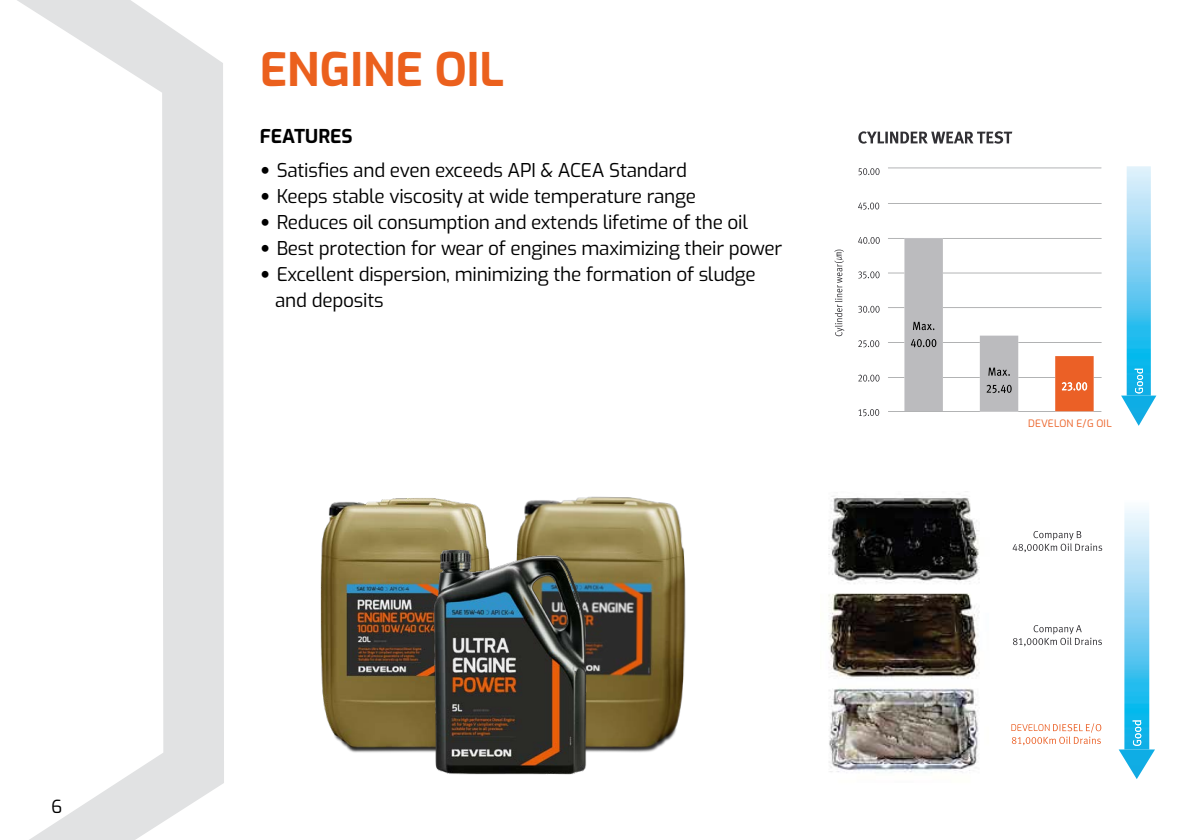
<style>
.page{position:relative;width:1191px;height:840px;background:#fff}
.page>*{position:absolute;margin:0;border:0;box-sizing:border-box;transform-origin:0 0}
.t1{font:700 46px "Exo";color:#eb601d}
.t2{font:19px/26px "Exo";letter-spacing:-.015em;color:#000}
.t3{font:700 19px "Exo";color:#000}
.t4{font:18px "Exo";color:#000}
.t5{font:10.4px "Exo";letter-spacing:.01em;color:#eb6126}
.t6{font:10.2px "Exo";letter-spacing:.01em;color:#eb6126}
.s1{font-family:"Avenir"}
</style>
<div class="page">
<img style="left:888px;top:411px;width:213px;height:1px">
<img style="left:888px;top:168px;width:15px;height:1px">
<img style="left:888px;top:272px;width:15px;height:1px">
<img style="left:888px;top:203px;width:15px;height:1px">
<img style="left:888px;top:377px;width:213px;height:1px">
<img style="left:888px;top:238px;width:15px;height:1px">
<div style="left:904px;top:301px;width:39px;height:110px;background:#bbbbbe"></div>
<div style="left:979px;top:335px;width:39px;height:76px;background:#bbbbbe"></div>
<div style="left:1055px;top:356px;width:38px;height:55px;background:#eb6026"></div>
<svg style="left:834px;top:249px;width:10px;height:87px"></svg>
<svg style="left:903px;top:166px;width:248px;height:135px"></svg>
<img style="left:918px;top:327px;width:17px;height:12px">
<img style="left:913px;top:321px;width:21px;height:9px">
<img style="left:911px;top:339px;width:25px;height:8px">
<img style="left:988px;top:367px;width:22px;height:9px">
<img style="left:986px;top:384px;width:25px;height:9px">
<img style="left:1061px;top:382px;width:26px;height:8px">
<img style="left:1126px;top:166px;width:24px;height:229px">
<img style="left:1121px;top:395px;width:35px;height:30px">
<img style="left:1134px;top:368px;width:9px;height:25px">
<svg style="left:858px;top:168px;width:21px;height:7px"></svg>
<svg style="left:858px;top:237px;width:21px;height:7px"></svg>
<svg style="left:858px;top:374px;width:21px;height:7px"></svg>
<svg style="left:858px;top:202px;width:21px;height:7px"></svg>
<svg style="left:858px;top:305px;width:21px;height:8px"></svg>
<svg style="left:858px;top:340px;width:21px;height:7px"></svg>
<svg style="left:858px;top:409px;width:21px;height:7px"></svg>
<svg style="left:858px;top:131px;width:154px;height:13px"></svg>
<svg style="left:858px;top:271px;width:21px;height:7px"></svg>
<img style="left:828px;top:496px;width:152px;height:276px">
<img style="left:1124px;top:508px;width:25px;height:241px">
<img style="left:1118px;top:749px;width:37px;height:29px">
<img style="left:1132px;top:720px;width:9px;height:25px">
<img style="left:1053px;top:723px;width:48px;height:9px">
<img style="left:1011px;top:736px;width:79px;height:7px">
<svg style="left:1012px;top:531px;width:90px;height:115px"></svg>
<svg style="left:1011px;top:724px;width:38px;height:6px"></svg>
<svg style="left:17px;top:0;width:207px;height:839px"></svg>
<img style="left:518px;top:496px;width:168px;height:257px">
<img style="left:320px;top:498px;width:166px;height:255px">
<img style="left:418px;top:534px;width:183px;height:241px">
<p class="t4" style="left:51px;top:792px;width:13px">6</p>
<h1 class="t1" style="left:260px;top:36px;width:246px">ENGINE OIL</h1>
<p class="t3" style="left:260px;top:122px;width:94px">FEATURES</p>
<p class="t2" style="left:260px;top:156px;width:428px"><span class="s1">•</span> Satisfies and even exceeds API &amp; ACEA Standard</p>
<p class="t2" style="left:260px;top:182px;width:437px"><span class="s1">•</span> Keeps stable viscosity at wide temperature range</p>
<p class="t2" style="left:260px;top:208px;width:489px"><span class="s1">•</span> Reduces oil consumption and extends lifetime of the oil</p>
<p class="t2" style="left:260px;top:234px;width:523px"><span class="s1">•</span> Best protection for wear of engines maximizing their power</p>
<p class="t2" style="left:275px;top:260px;width:482px;text-indent:-15px"><span class="s1">•</span> Excellent dispersion, minimizing the formation of sludge and deposits</p>
<p class="t6" style="left:1028px;top:415px;width:85px">DEVELON E/G OIL</p>
<p class="t5" style="left:1022px;top:420px;width:88px">DEVELON E/G OIL</p>
</div>
